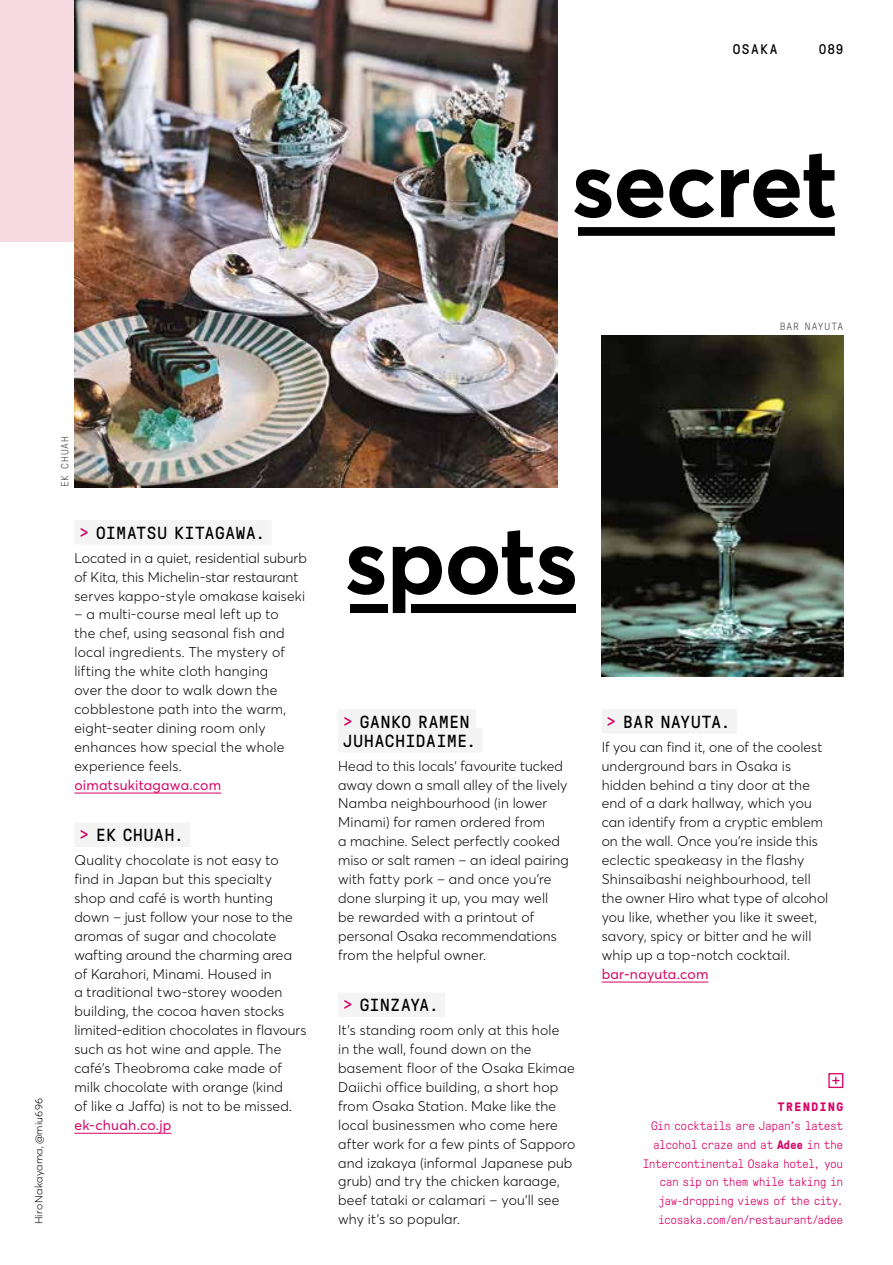
<style>
.page{position:relative;width:893px;height:1265px;background:#fff}
.page>*{position:absolute;margin:0;border:0;box-sizing:border-box;transform-origin:0 0}
.t1{font:700 96.25px "Averta Std";letter-spacing:-.01em;color:#000}
.t2{font:17.5px/18.9px "GT Pressura Mono";letter-spacing:.04em;color:#000}
.t3{font:300 14px/18.9px "Averta Std";letter-spacing:.01em;color:#000}
.t4{font:14px "Averta Std";letter-spacing:.02em;color:#d70365}
.t5{font:14px "GT Pressura Mono";letter-spacing:.1em;color:#000}
.t6{font:300 12.25px/18.9px "GT Pressura Mono";letter-spacing:-.03em;color:#d70365;text-align:right}
.t7{font:700 12.25px "GT Pressura Mono";letter-spacing:.14em;color:#d70365}
.t8{font:300 10.5px "Averta Std";letter-spacing:.025em;color:#000}
.t9{font:300 10.5px "GT Pressura Mono";letter-spacing:.095em;color:#575756}
.s1{color:#d70365}
.s2{font-weight:700}
</style>
<div class="page">
<div style="left:0;top:0;width:372px;height:241px;background:#f7dae1"></div>
<img style="left:74px;top:0;width:484px;height:487px">
<div style="left:578px;top:227px;width:257px;height:9px;background:#000"></div>
<div style="left:74px;top:520px;width:198px;height:25px;background:#f4f4f4"></div>
<hr style="left:74px;top:793px;width:147px;height:1px;background:#d70365">
<div style="left:74px;top:822px;width:116px;height:25px;background:#f4f4f4"></div>
<hr style="left:74px;top:1133px;width:97px;height:1px;background:#d70365">
<img style="left:602px;top:336px;width:241px;height:340px">
<div style="left:828px;top:1073px;width:15px;height:15px;border:1px solid #d70365"></div>
<svg style="left:832px;top:1077px;width:7px;height:7px"></svg>
<div style="left:338px;top:709px;width:138px;height:25px;background:#f4f4f4"></div>
<div style="left:338px;top:728px;width:145px;height:24px;background:#f4f4f4"></div>
<div style="left:338px;top:993px;width:107px;height:24px;background:#f4f4f4"></div>
<div style="left:602px;top:709px;width:135px;height:25px;background:#f4f4f4"></div>
<hr style="left:602px;top:982px;width:106px;height:1px;background:#d70365">
<div style="left:351px;top:604px;width:37px;height:9px;background:#000"></div>
<div style="left:411px;top:604px;width:164px;height:9px;background:#000"></div>
<p class="t5" style="left:733px;top:42px;width:46px">OSAKA</p>
<p class="t5" style="left:819px;top:42px;width:26px">089</p>
<h1 class="t1" style="left:572px;top:115px;width:267px">secret</h1>
<p class="t9" style="left:780px;top:321px;width:65px">BAR NAYUTA</p>
<p class="t8" style="left:31px;top:1224px;width:128px;rotate:-90deg">Hiro Nakayama, @miu696</p>
<p class="t9" style="left:59px;top:487px;width:53px;rotate:-90deg">EK CHUAH</p>
<p class="t2" style="left:79px;top:523px;width:187px"><span class="s1">&gt;</span> OIMATSU KITAGAWA.</p>
<p class="t3" style="left:74px;top:548px;width:234px">Located in a quiet, residential suburb of Kita, this Michelin-star restaurant serves kappo-style omakase kaiseki</p>
<p class="t3" style="left:74px;top:605px;width:213px">– a multi-course meal left up to the chef, using seasonal fish and local ingredients. The mystery of lifting the white cloth hanging over the door to walk down the cobblestone path into the warm, eight-seater dining room only enhances how special the whole experience feels.</p>
<p class="t4" style="left:74px;top:775px;width:148px">oimatsukitagawa.com</p>
<p class="t2" style="left:79px;top:826px;width:106px"><span class="s1">&gt;</span> EK CHUAH.</p>
<p class="t3" style="left:74px;top:850px;width:234px">Quality chocolate is not easy to find in Japan but this specialty shop and café is worth hunting down – just follow your nose to the aromas of sugar and chocolate wafting around the charming area of Karahori, Minami. Housed in<br>a traditional two-storey wooden building, the cocoa haven stocks limited-edition chocolates in flavours such as hot wine and apple. The café’s Theobroma cake made of milk chocolate with orange (kind<br>of like a Jaffa) is not to be missed.</p>
<p class="t4" style="left:74px;top:1115px;width:99px">ek-chuah.co.jp</p>
<h1 class="t1" style="left:345px;top:492px;width:235px">spots</h1>
<p class="t2" style="left:343px;top:712px;width:134px"><span class="s1">&gt;</span> GANKO RAMEN<br>JUHACHIDAIME.</p>
<p class="t3" style="left:338px;top:756px;width:232px">Head to this locals’ favourite tucked away down a small alley of the lively<br>Namba neighbourhood (in lower<br>Minami) for ramen ordered from<br>a machine. Select perfectly cooked miso or salt ramen – an ideal pairing with fatty pork – and once you’re done slurping it up, you may well<br>be rewarded with a printout of personal Osaka recommendations from the helpful owner.</p>
<p class="t2" style="left:343px;top:996px;width:97px"><span class="s1">&gt;</span> GINZAYA.</p>
<p class="t3" style="left:338px;top:1020px;width:239px">It’s standing room only at this hole<br>in the wall, found down on the basement floor of the Osaka Ekimae<br>Daiichi office building, a short hop from Osaka Station. Make like the local businessmen who come here after work for a few pints of Sapporo and izakaya (informal Japanese pub grub) and try the chicken karaage, beef tataki or calamari – you’ll see why it’s so popular.</p>
<p class="t2" style="left:607px;top:712px;width:125px"><span class="s1">&gt;</span> BAR NAYUTA.</p>
<p class="t3" style="left:602px;top:737px;width:228px">If you can find it, one of the coolest underground bars in Osaka is hidden behind a tiny door at the end of a dark hallway, which you can identify from a cryptic emblem on the wall. Once you’re inside this eclectic speakeasy in the flashy Shinsaibashi neighbourhood, tell the owner Hiro what type of alcohol you like, whether you like it sweet, savory, spicy or bitter and he will whip up a top-notch cocktail.</p>
<p class="t4" style="left:602px;top:964px;width:108px">bar-nayuta.com</p>
<p class="t7" style="left:778px;top:1100px;width:67px">TRENDING</p>
<p class="t6" style="left:643px;top:1116px;width:202px">Gin cocktails are Japan’s latest alcohol craze and at <span class="s2">Adee</span> in the<br>Intercontinental Osaka hotel, you can sip on them while taking in jaw-dropping views of the city. icosaka.com/en/restaurant/adee</p>
</div>
